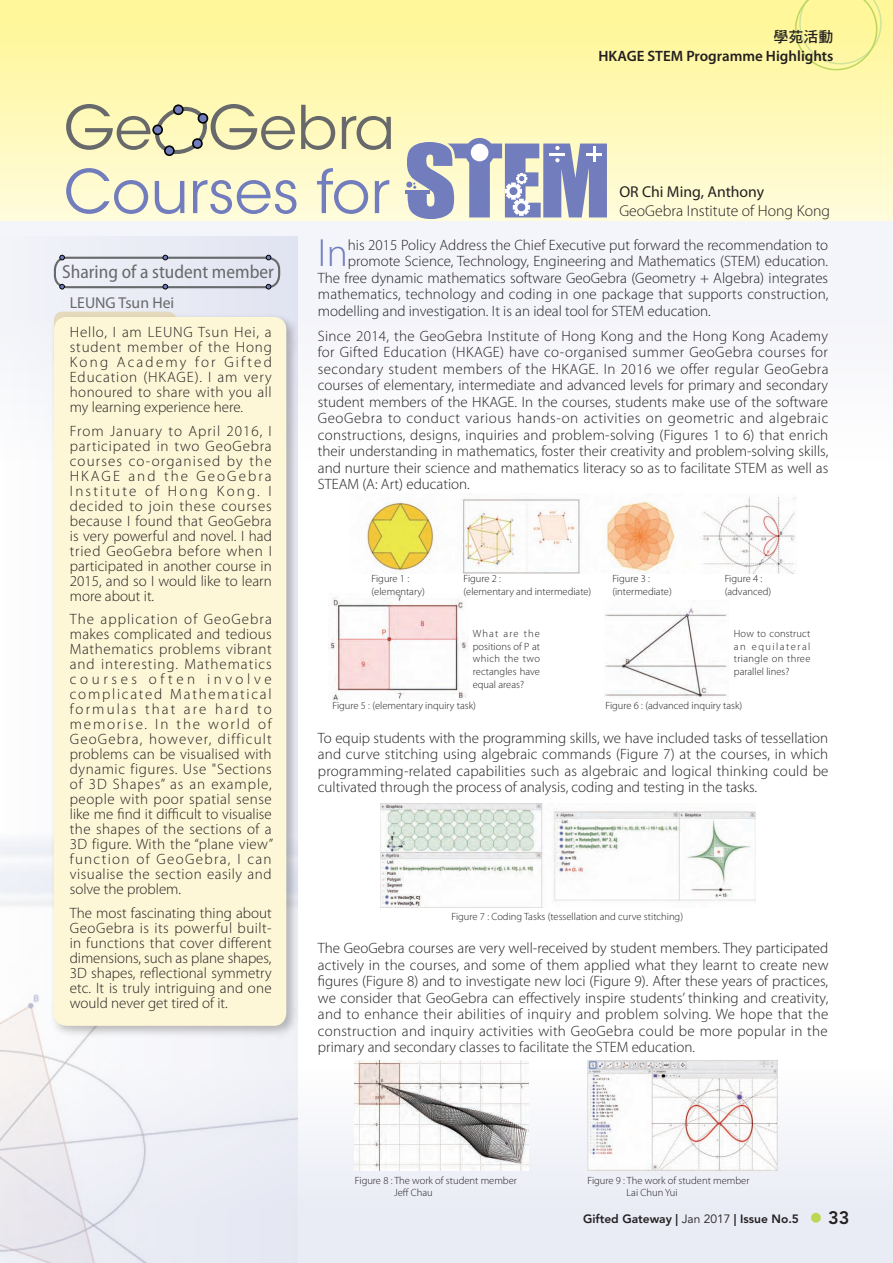
<style>
.page{position:relative;width:893px;height:1263px;background:#fff}
.page>*{position:absolute;margin:0;border:0;box-sizing:border-box;transform-origin:0 0}
.ENG_10_5pt{font:59.85px "ITC Avant Garde Std";color:#717dbd}
.ENG_10_5pt-2{font:59.85px "ITC Avant Garde Std";color:#67696b}
.ENG_10_5pt-3{font:300 39.45px "Myriad Pro";color:#717dbd}
.ENG_10_5pt-4{font:semi-condensed 18.9px "Myriad Pro";color:#67696b}
.t1{font:800 18px "Avenir";color:#231f20}
.ENG_10_5pt-5{font:300 15.75px "Myriad Pro";color:#231f20}
.ENG_10_5pt-6{font:15.75px "Myriad Pro";color:#231f20}
.ENG_10_5pt-7{font:15.75px "Myriad Pro";color:#67696b}
.ENG_10_5pt-8{font:300 15px/15px "Myriad Pro";color:#231f20;text-align:justify}
.t2{font:600 15px "Myriad Pro";color:#231f20}
.t3{font:15px "DF Hei HK W7";color:#231f20}
.t4{font:800 12px "Avenir LT Std";color:#231f20}
.ENG_8_5_caption{font:300 10.5px/12.6px "Myriad Pro";color:#231f20;text-align:justify}
.s1{font-family:"Avenir"}
.s2{font-family:"Avenir";font-weight:400}
</style>
<div class="page">
<div style="left:0;top:0;width:893px;height:221px;background:linear-gradient(to bottom,#fff693,#fffcdc)"></div>
<div style="left:0;top:221px;width:893px;height:239px;background:#f5f6fa"></div>
<div style="left:0;top:1068px;width:893px;height:195px;background:linear-gradient(to bottom,#fdfdfd,#e5e7f3)"></div>
<div style="left:0;top:236px;width:298px;height:1027px;background:linear-gradient(to right,#f6f7f9,#dcdfed)"></div>
<img style="left:0;top:833px;width:298px;height:430px">
<svg style="left:148px;top:100px;width:60px;height:60px;background:#ece7b3"></svg>
<div style="left:174px;top:105px;width:9px;height:9px;background:#717dbd;border-radius:50%"></div>
<div style="left:173px;top:104px;width:11px;height:11px;border:2px solid #030303;border-radius:50%"></div>
<div style="left:198px;top:114px;width:9px;height:9px;background:#717dbd;border-radius:50%"></div>
<div style="left:198px;top:113px;width:10px;height:11px;border:2px solid #030303;border-radius:50%"></div>
<div style="left:193px;top:139px;width:9px;height:9px;background:#717dbd;border-radius:50%"></div>
<div style="left:192px;top:138px;width:11px;height:11px;border:2px solid #030303;border-radius:50%"></div>
<div style="left:165px;top:146px;width:9px;height:9px;background:#717dbd;border-radius:50%"></div>
<div style="left:164px;top:145px;width:11px;height:11px;border:2px solid #030303;border-radius:50%"></div>
<div style="left:153px;top:125px;width:9px;height:9px;background:#717dbd;border-radius:50%"></div>
<div style="left:152px;top:125px;width:11px;height:10px;border:2px solid #030303;border-radius:50%"></div>
<div style="left:50px;top:313px;width:249px;height:725px;background:#231f20;opacity:.3"></div>
<div style="left:54px;top:317px;width:232px;height:709px;background:#fef7d7;border-radius:13px"></div>
<div style="left:54px;top:257px;width:226px;height:31px;border:2px solid #67696b;border-radius:12px"></div>
<svg style="left:59px;top:284px;width:6px;height:6px"></svg>
<svg style="left:59px;top:255px;width:6px;height:6px"></svg>
<svg style="left:162px;top:284px;width:6px;height:6px"></svg>
<svg style="left:162px;top:255px;width:6px;height:6px"></svg>
<svg style="left:266px;top:284px;width:5px;height:6px"></svg>
<svg style="left:266px;top:255px;width:5px;height:6px"></svg>
<div style="left:465px;top:138px;width:29px;height:29px;background:#717dbd;border-radius:50%"></div>
<hr style="left:405px;top:190px;width:24px;height:4px;background:#717dbd">
<svg style="left:406px;top:142px;width:201px;height:77px;background:#a1a8c6"></svg>
<img style="left:380px;top:803px;width:376px;height:104px">
<img style="left:366px;top:496px;width:430px;height:78px">
<img style="left:328px;top:593px;width:140px;height:107px">
<img style="left:604px;top:608px;width:123px;height:93px">
<img style="left:355px;top:1061px;width:173px;height:110px">
<img style="left:587px;top:1061px;width:191px;height:110px">
<div style="left:811px;top:1213px;width:10px;height:9px;background:#bcd752;border-radius:50%"></div>
<svg style="left:795px;top:0;width:87px;height:70px;background:#f9f49b"></svg>
<p class="ENG_10_5pt-2" style="left:64px;top:91px;width:333px">Ge Gebra</p>
<p class="ENG_10_5pt" style="left:64px;top:155px;width:327px">Courses for</p>
<p class="t3" style="left:773px;top:28px;width:61px">學苑活動</p>
<p class="t2" style="left:598px;top:46px;width:236px">HKAGE STEM Programme Highlights</p>
<p class="ENG_10_5pt-6" style="left:619px;top:182px;width:146px">OR Chi Ming, Anthony</p>
<p class="ENG_10_5pt-5" style="left:619px;top:201px;width:212px">GeoGebra Institute of Hong Kong</p>
<p class="ENG_10_5pt-4" style="left:62px;top:260px;width:213px">Sharing of a student member</p>
<p class="ENG_10_5pt-7" style="left:70px;top:293px;width:106px">LEUNG Tsun Hei</p>
<p class="ENG_10_5pt-8" style="left:70px;top:324px;width:204px">Hello, I am LEUNG Tsun Hei, a student member of the Hong Kong Academy for Gifted Education (HKAGE). I am very honoured to share with you all my learning experience here.</p>
<p class="ENG_10_5pt-8" style="left:70px;top:423px;width:204px">From January to April 2016, I participated in two GeoGebra courses co-organised by the HKAGE and the GeoGebra Institute of Hong Kong. I decided to join these courses because I found that GeoGebra is very powerful and novel. I had tried GeoGebra before when I participated in another course in 2015, and so I would like to learn more about it.</p>
<p class="ENG_10_5pt-8" style="left:70px;top:611px;width:205px">The application of GeoGebra makes complicated and tedious Mathematics problems vibrant and interesting. Mathematics courses often involve complicated Mathematical formulas that are hard to memorise. In the world of GeoGebra, however, difficult problems can be visualised with dynamic figures. Use "Sections of 3D Shapes” as an example, people with poor spatial sense like me find it difficult to visualise the shapes of the sections of a 3D figure. With the “plane view” function of GeoGebra, I can visualise the section easily and solve the problem.</p>
<p class="ENG_10_5pt-8" style="left:70px;top:905px;width:203px">The most fascinating thing about GeoGebra is its powerful built&shy;in functions that cover different dimensions, such as plane shapes, 3D shapes, reflectional symmetry etc. It is truly intriguing and one would never get tired of it.</p>
<p class="ENG_10_5pt-3" style="left:318px;top:229px;width:32px">In</p>
<p class="ENG_10_5pt-8" style="left:348px;top:237px;width:482px">his 2015 Policy Address the Chief Executive put forward the recommendation to</p>
<p class="ENG_10_5pt-8" style="left:348px;top:254px;width:482px">promote Science, Technology, Engineering and Mathematics (STEM) education.</p>
<p class="ENG_10_5pt-8" style="left:318px;top:270px;width:512px">The free dynamic mathematics software GeoGebra (Geometry + Algebra) integrates</p>
<p class="ENG_10_5pt-8" style="left:318px;top:287px;width:512px">mathematics, technology and coding in one package that supports construction,</p>
<p class="ENG_10_5pt-8" style="left:318px;top:303px;width:394px">modelling and investigation. It is an ideal tool for STEM education.</p>
<p class="ENG_10_5pt-8" style="left:318px;top:327px;width:512px;line-height:16.5px">Since 2014, the GeoGebra Institute of Hong Kong and the Hong Kong Academy for Gifted Education (HKAGE) have co-organised summer GeoGebra courses for secondary student members of the HKAGE. In 2016 we offer regular GeoGebra courses of elementary, intermediate and advanced levels for primary and secondary student members of the HKAGE. In the courses, students make use of the software GeoGebra to conduct various hands-on activities on geometric and algebraic constructions, designs, inquiries and problem-solving (Figures 1 to 6) that enrich their understanding in mathematics, foster their creativity and problem-solving skills, and nurture their science and mathematics literacy so as to facilitate STEM as well as STEAM (A: Art) education.</p>
<p class="ENG_8_5_caption" style="left:372px;top:573px;width:39px">Figure 1 :</p>
<p class="ENG_8_5_caption" style="left:372px;top:585px;width:55px">(elementary)</p>
<p class="ENG_8_5_caption" style="left:463px;top:573px;width:39px">Figure 2 :</p>
<p class="ENG_8_5_caption" style="left:463px;top:585px;width:129px">(elementary and intermediate)</p>
<p class="ENG_8_5_caption" style="left:612px;top:573px;width:39px">Figure 3 :</p>
<p class="ENG_8_5_caption" style="left:612px;top:585px;width:61px">(intermediate)</p>
<p class="ENG_8_5_caption" style="left:725px;top:573px;width:39px">Figure 4 :</p>
<p class="ENG_8_5_caption" style="left:725px;top:585px;width:48px">(advanced)</p>
<p class="ENG_8_5_caption" style="left:473px;top:627px;width:69px">What are the positions of P at which the two rectangles have equal areas?</p>
<p class="ENG_8_5_caption" style="left:332px;top:699px;width:145px">Figure 5 : (elementary inquiry task)</p>
<p class="ENG_8_5_caption" style="left:734px;top:627px;width:78px">How to construct an equilateral triangle on three parallel lines?</p>
<p class="ENG_8_5_caption" style="left:605px;top:699px;width:138px">Figure 6 : (advanced inquiry task)</p>
<p class="ENG_10_5pt-8" style="left:318px;top:729px;width:512px;line-height:16.5px">To equip students with the programming skills, we have included tasks of tessellation and curve stitching using algebraic commands (Figure 7) at the courses, in which programming-related capabilities such as algebraic and logical thinking could be cultivated through the process of analysis, coding and testing in the tasks.</p>
<p class="ENG_8_5_caption" style="left:451px;top:910px;width:233px">Figure 7 : Coding Tasks (tessellation and curve stitching)</p>
<p class="ENG_10_5pt-8" style="left:318px;top:940px;width:512px;line-height:16.5px">The GeoGebra courses are very well-received by student members. They participated actively in the courses, and some of them applied what they learnt to create new figures (Figure 8) and to investigate new loci (Figure 9). After these years of practices, we consider that GeoGebra can effectively inspire students’ thinking and creativity, and to enhance their abilities of inquiry and problem solving. We hope that the construction and inquiry activities with GeoGebra could be more popular in the primary and secondary classes to facilitate the STEM education.</p>
<p class="ENG_8_5_caption" style="left:355px;top:1174px;width:164px">Figure 8 : The work of student member</p>
<p class="ENG_8_5_caption" style="left:394px;top:1186px;width:40px">Jeff Chau</p>
<p class="ENG_8_5_caption" style="left:587px;top:1174px;width:164px">Figure 9 : The work of student member</p>
<p class="ENG_8_5_caption" style="left:627px;top:1186px;width:53px">Lai Chun Yui</p>
<p class="t4" style="left:583px;top:1212px;width:217px">Gifted Gateway <span class="s1">|</span> <span class="s2">Jan 2017</span> <span class="s1">| Issue No.5</span></p>
<p class="t1" style="left:828px;top:1207px;width:23px">33</p>
</div>
